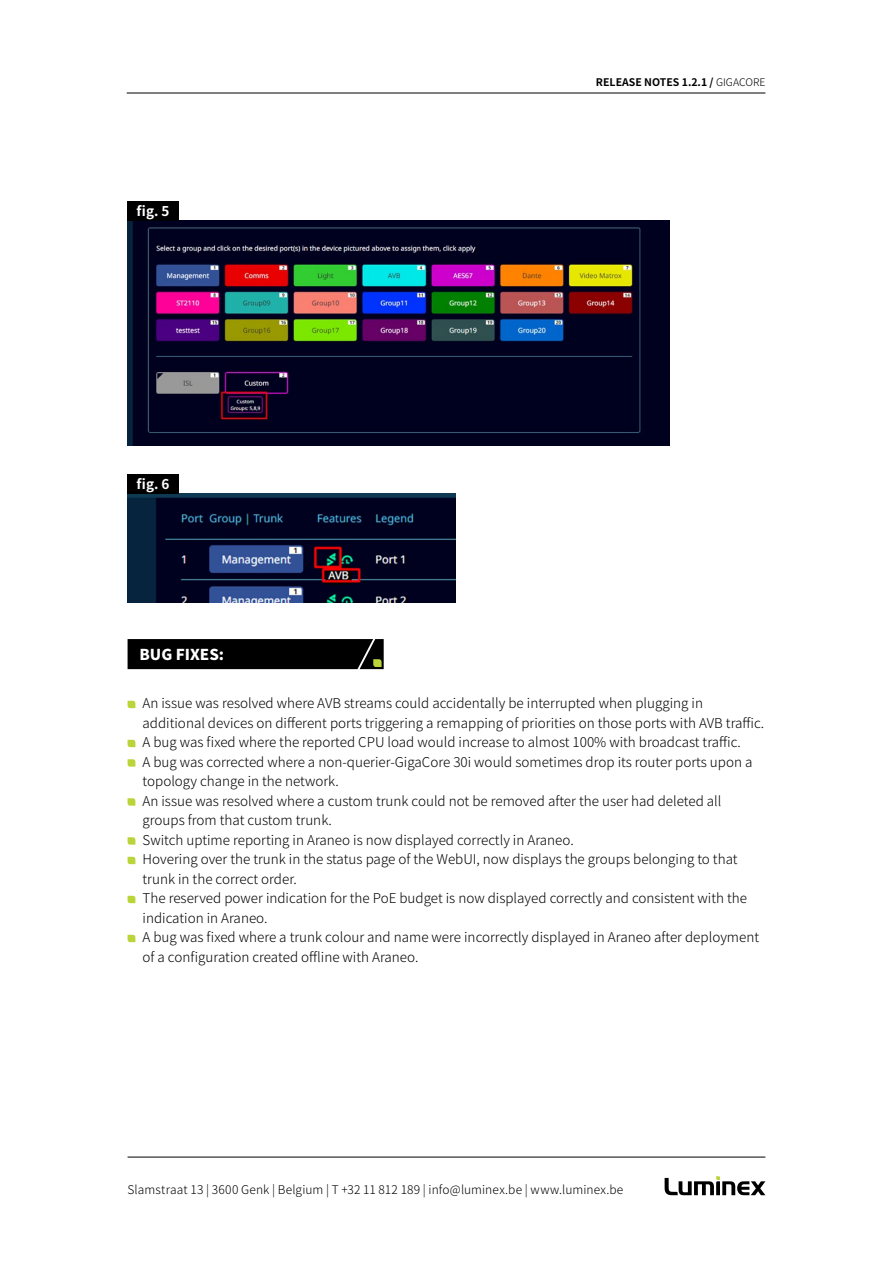
<style>
.page{position:relative;width:893px;height:1263px;background:#fff}
.page>*{position:absolute;margin:0;border:0;box-sizing:border-box;transform-origin:0 0}
.t1{font:900 15px "Noto Sans JP";color:#fff}
.t2{font:300 13.5px/19.5px "Noto Sans JP";color:#000}
.t3{font:700 13.5px "Noto Sans JP";color:#fff}
.t4{font:300 12px "Noto Sans JP";letter-spacing:.01em;color:#000}
.t5{font:700 10.5px "Noto Sans JP";color:#000}
.s1{font-weight:300}
</style>
<div class="page">
<svg style="left:665px;top:1176px;width:100px;height:19px"></svg>
<hr style="left:128px;top:1157px;width:637px;height:1px;background:#000">
<img style="left:128px;top:220px;width:541px;height:226px">
<img style="left:128px;top:494px;width:327px;height:108px">
<div style="left:128px;top:639px;width:256px;height:30px;background:#000"></div>
<svg style="left:128px;top:701px;width:7px;height:7px"></svg>
<svg style="left:128px;top:740px;width:7px;height:7px"></svg>
<svg style="left:128px;top:759px;width:7px;height:8px"></svg>
<svg style="left:128px;top:798px;width:7px;height:8px"></svg>
<svg style="left:128px;top:837px;width:7px;height:8px"></svg>
<svg style="left:128px;top:857px;width:7px;height:7px"></svg>
<svg style="left:128px;top:896px;width:7px;height:7px"></svg>
<svg style="left:128px;top:935px;width:7px;height:7px"></svg>
<hr style="left:127px;top:93px;width:638px;height:1px;background:#000">
<div style="left:128px;top:201px;width:51px;height:20px;background:#000"></div>
<div style="left:128px;top:474px;width:51px;height:20px;background:#000"></div>
<p class="t3" style="left:137px;top:203px;width:34px">fig. 5</p>
<p class="t3" style="left:137px;top:476px;width:34px">fig. 6</p>
<p class="t5" style="left:596px;top:76px;width:171px">RELEASE NOTES 1.2.1 / <span class="s1">GIGACORE</span></p>
<p class="t1" style="left:139px;top:646px;width:86px">BUG FIXES:</p>
<p class="t2" style="left:143px;top:694px;width:623px">An issue was resolved where AVB streams could accidentally be interrupted when plugging in additional devices on different ports triggering a remapping of priorities on those ports with AVB traffic.<br>A bug was fixed where the reported CPU load would increase to almost 100% with broadcast traffic.<br>A bug was corrected where a non-querier-GigaCore 30i would sometimes drop its router ports upon a topology change in the network.<br>An issue was resolved where a custom trunk could not be removed after the user had deleted all groups from that custom trunk.<br>Switch uptime reporting in Araneo is now displayed correctly in Araneo.<br>Hovering over the trunk in the status page of the WebUI, now displays the groups belonging to that trunk in the correct order.<br>The reserved power indication for the PoE budget is now displayed correctly and consistent with the indication in Araneo.<br>A bug was fixed where a trunk colour and name were incorrectly displayed in Araneo after deployment of a configuration created offline with Araneo.</p>
<p class="t4" style="left:128px;top:1183px;width:497px">Slamstraat 13 | 3600 Genk | Belgium | T +32 11 812 189 | info@luminex.be | www.luminex.be</p>
</div>
